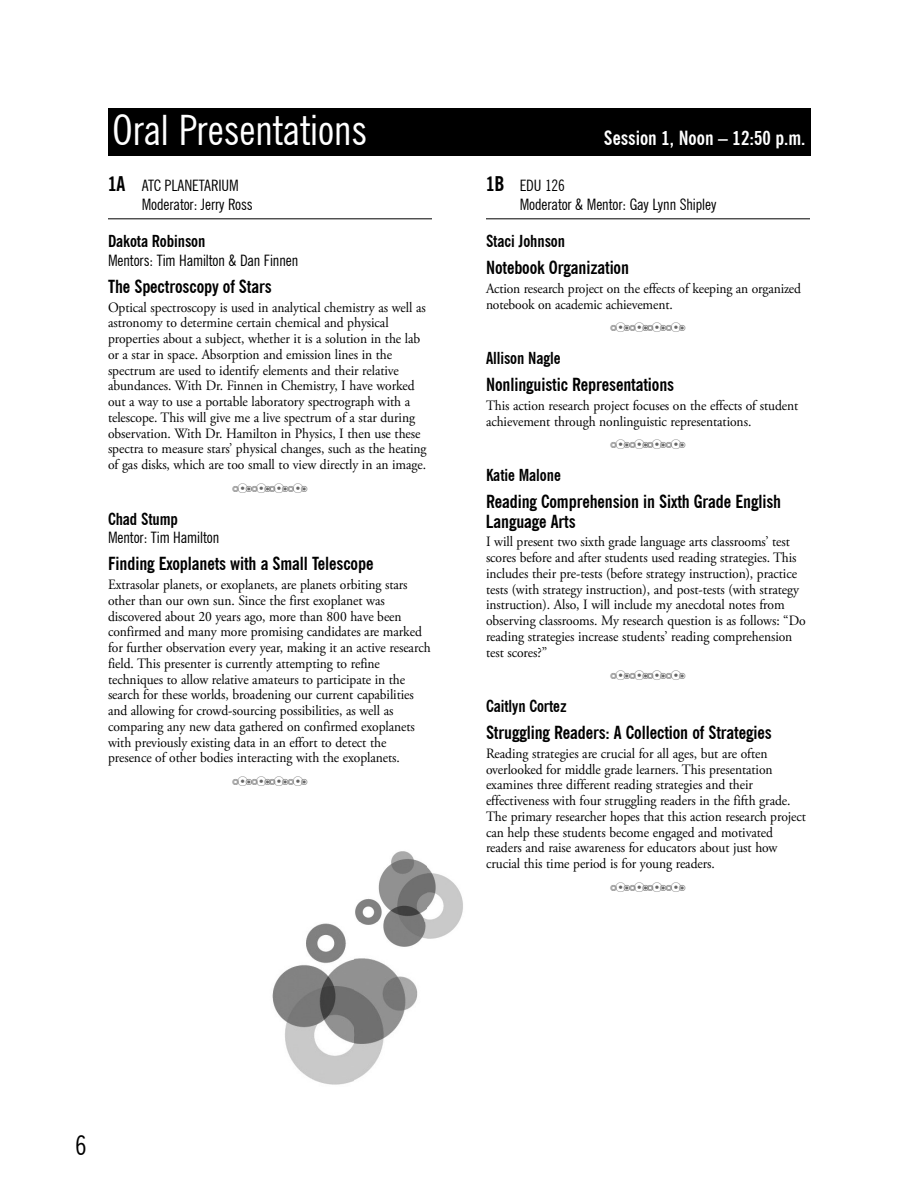
<style>
.page{position:relative;width:918px;height:1188px;background:#fff}
.page>*{position:absolute;margin:0;border:0;box-sizing:border-box;transform-origin:0 0}
.t1{font:condensed 42px "News Gothic BT";color:#fff}
.t2{font:condensed 27px "News Gothic BT";color:#000}
.t3{font:700 condensed 19.5px "News Gothic BT";color:#fff}
.t4{font:700 condensed 18px/19.5px "News Gothic BT";letter-spacing:-.005em;color:#000}
.t5{font:700 condensed 16.5px "News Gothic BT";letter-spacing:-.005em;color:#000}
.t6{font:condensed 15.75px/18.8px "News Gothic BT";letter-spacing:-.005em;color:#000}
.t7{font:14.25px/15.8px "Adobe Garamond Pro";letter-spacing:-.005em;color:#000;scale:.95 1}
.t8{font:10.5px "Lucida Sans Unicode";color:#666}
.s1{font-weight:700;font-size:20.25px}
.s2{font-family:"MS Gothic"}
</style>
<div class="page">
<img style="left:426px;top:865px;width:37px;height:74px">
<img style="left:355px;top:851px;width:71px;height:71px">
<hr style="left:108px;top:219px;width:324px;height:1px;background:#000">
<div style="left:108px;top:108px;width:702px;height:47px;background:#000"></div>
<hr style="left:486px;top:219px;width:324px;height:1px;background:#000">
<img style="left:272px;top:922px;width:154px;height:163px">
<h1 class="t1" style="left:112px;top:105px;width:256px">Oral Presentations</h1>
<p class="t6" style="left:142px;top:176px;width:113px;text-indent:-34px"><span class="s1">1A</span> ATC PLANETARIUM<br>Moderator: Jerry Ross</p>
<p class="t5" style="left:108px;top:231px;width:99px">Dakota Robinson</p>
<p class="t6" style="left:108px;top:251px;width:192px">Mentors: Tim Hamilton &amp; Dan Finnen</p>
<p class="t4" style="left:108px;top:277px;width:165px">The Spectroscopy of Stars</p>
<p class="t7" style="left:108px;top:301px;width:337px">Optical spectroscopy is used in analytical chemistry as well as astronomy to determine certain chemical and physical properties about a subject, whether it is a solution in the lab or a star in space. Absorption and emission lines in the spectrum are used to identify elements and their relative abundances. With Dr. Finnen in Chemistry, I have worked out a way to use a portable laboratory spectrograph with a telescope. This will give me a live spectrum of a star during observation. With Dr. Hamilton in Physics, I then use these spectra to measure stars’ physical changes, such as the heating of gas disks, which are too small to view directly in an image.</p>
<p class="t8" style="left:232px;top:480px;width:78px">◎<span class="s2">⦿</span>◉◎<span class="s2">⦿</span>◉◎<span class="s2">⦿</span>◉◎<span class="s2">⦿</span>◉</p>
<p class="t5" style="left:108px;top:509px;width:71px">Chad Stump</p>
<p class="t6" style="left:108px;top:528px;width:113px">Mentor: Tim Hamilton</p>
<p class="t4" style="left:108px;top:554px;width:267px">Finding Exoplanets with a Small Telescope</p>
<p class="t7" style="left:108px;top:578px;width:341px">Extrasolar planets, or exoplanets, are planets orbiting stars other than our own sun. Since the first exoplanet was discovered about 20 years ago, more than 800 have been confirmed and many more promising candidates are marked for further observation every year, making it an active research field. This presenter is currently attempting to refine techniques to allow relative amateurs to participate in the search for these worlds, broadening our current capabilities and allowing for crowd-sourcing possibilities, as well as comparing any new data gathered on confirmed exoplanets with previously existing data in an effort to detect the presence of other bodies interacting with the exoplanets.</p>
<p class="t8" style="left:232px;top:773px;width:78px">◎<span class="s2">⦿</span>◉◎<span class="s2">⦿</span>◉◎<span class="s2">⦿</span>◉◎<span class="s2">⦿</span>◉</p>
<h3 class="t3" style="left:604px;top:126px;width:203px">Session 1, Noon – 12:50 p.m.</h3>
<p class="t6" style="left:520px;top:176px;width:198px;text-indent:-34px"><span class="s1">1B</span> EDU 126<br>Moderator &amp; Mentor: Gay Lynn Shipley</p>
<p class="t5" style="left:486px;top:231px;width:81px">Staci Johnson</p>
<p class="t4" style="left:486px;top:258px;width:145px">Notebook Organization</p>
<p class="t7" style="left:486px;top:282px;width:333px">Action research project on the effects of keeping an organized notebook on academic achievement.</p>
<p class="t8" style="left:610px;top:320px;width:78px">◎<span class="s2">⦿</span>◉◎<span class="s2">⦿</span>◉◎<span class="s2">⦿</span>◉◎<span class="s2">⦿</span>◉</p>
<p class="t5" style="left:486px;top:348px;width:76px">Allison Nagle</p>
<p class="t4" style="left:486px;top:375px;width:190px">Nonlinguistic Representations</p>
<p class="t7" style="left:486px;top:399px;width:330px">This action research project focuses on the effects of student achievement through nonlinguistic representations.</p>
<p class="t8" style="left:610px;top:437px;width:78px">◎<span class="s2">⦿</span>◉◎<span class="s2">⦿</span>◉◎<span class="s2">⦿</span>◉◎<span class="s2">⦿</span>◉</p>
<p class="t5" style="left:486px;top:465px;width:76px">Katie Malone</p>
<p class="t4" style="left:486px;top:492px;width:297px">Reading Comprehension in Sixth Grade English<br>Language Arts</p>
<p class="t7" style="left:486px;top:535px;width:338px">I will present two sixth grade language arts classrooms’ test scores before and after students used reading strategies. This includes their pre-tests (before strategy instruction), practice tests (with strategy instruction), and post-tests (with strategy instruction). Also, I will include my anecdotal notes from observing classrooms. My research question is as follows: “Do reading strategies increase students’ reading comprehension test scores?”</p>
<p class="t8" style="left:610px;top:668px;width:78px">◎<span class="s2">⦿</span>◉◎<span class="s2">⦿</span>◉◎<span class="s2">⦿</span>◉◎<span class="s2">⦿</span>◉</p>
<p class="t5" style="left:486px;top:696px;width:82px">Caitlyn Cortez</p>
<p class="t4" style="left:486px;top:723px;width:287px">Struggling Readers: A Collection of Strategies</p>
<p class="t7" style="left:486px;top:747px;width:338px">Reading strategies are crucial for all ages, but are often overlooked for middle grade learners. This presentation examines three different reading strategies and their effectiveness with four struggling readers in the fifth grade.<br>The primary researcher hopes that this action research project can help these students become engaged and motivated readers and raise awareness for educators about just how crucial this time period is for young readers.</p>
<p class="t8" style="left:610px;top:879px;width:78px">◎<span class="s2">⦿</span>◉◎<span class="s2">⦿</span>◉◎<span class="s2">⦿</span>◉◎<span class="s2">⦿</span>◉</p>
<h2 class="t2" style="left:75px;top:1129px;width:13px">6</h2>
</div>
